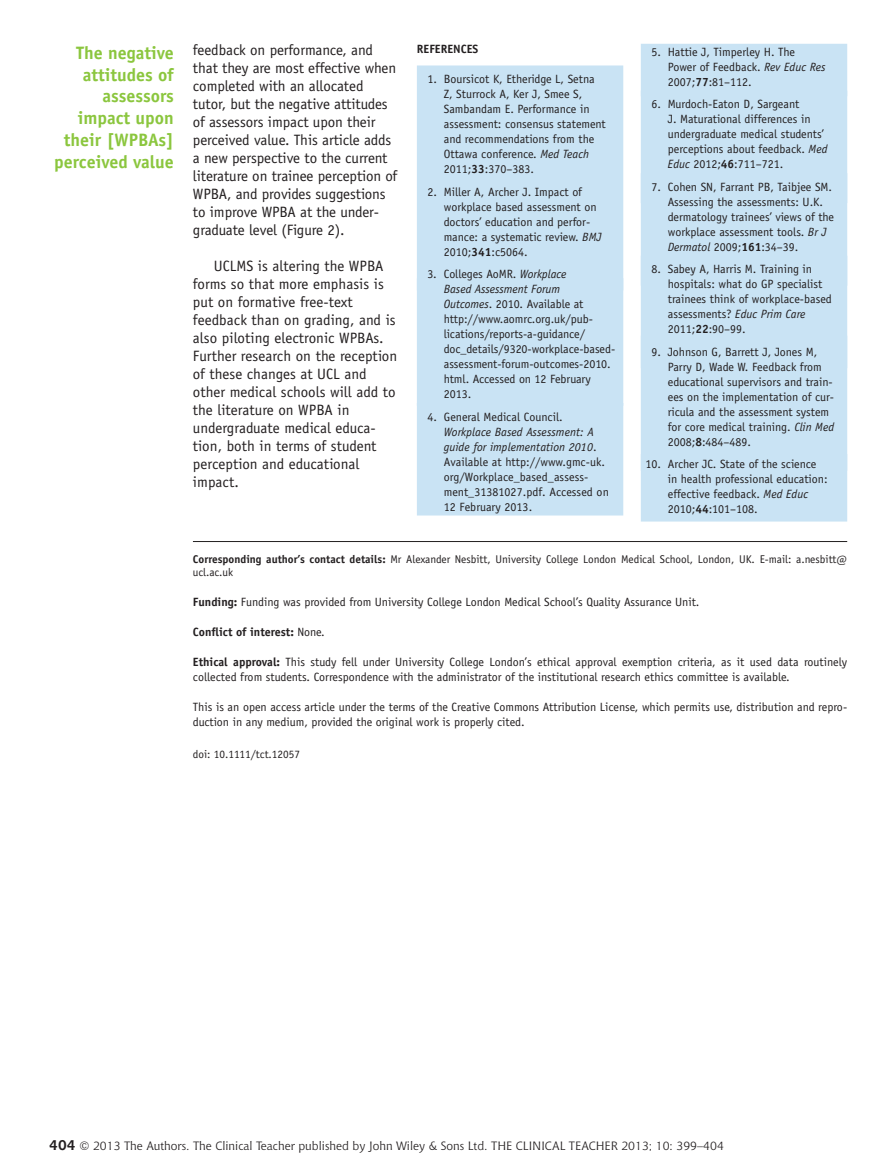
<style>
.page{position:relative;width:894px;height:1174px;background:#fff}
.page>*{position:absolute;margin:0;border:0;box-sizing:border-box;transform-origin:0 0}
.t1{font:700 18px/21.8px "Officina Sans";color:#8bc63e;text-align:right}
.t2{font:15px/18px "Officina Sans";letter-spacing:-.005em;color:#231f20}
.t3{font:12px/15px "Officina Sans";color:#231f20}
.t4{font:12px "Chianti BT";color:#231f20}
.t5{font:700 12px "Officina Sans";color:#231f20}
.t6{font:11.25px/13.5px "Officina Sans";color:#231f20}
.s1{font-style:italic}
.s2{font-weight:700}
.s3{font-weight:400}
.s4{font-weight:700;font-size:14.25px}
</style>
<div class="page">
<div style="left:417px;top:65px;width:206px;height:113px;background:#c9e3f4"></div>
<div style="left:417px;top:178px;width:206px;height:112px;background:#c9e3f4"></div>
<div style="left:417px;top:278px;width:206px;height:128px;background:#c9e3f4"></div>
<div style="left:417px;top:403px;width:206px;height:112px;background:#c9e3f4"></div>
<div style="left:640px;top:44px;width:207px;height:52px;background:#c9e3f4"></div>
<div style="left:640px;top:91px;width:207px;height:112px;background:#c9e3f4"></div>
<div style="left:640px;top:173px;width:207px;height:113px;background:#c9e3f4"></div>
<div style="left:640px;top:256px;width:207px;height:112px;background:#c9e3f4"></div>
<div style="left:640px;top:336px;width:207px;height:135px;background:#c9e3f4"></div>
<div style="left:640px;top:454px;width:207px;height:68px;background:#c9e3f4"></div>
<hr style="left:193px;top:541px;width:654px;height:1px;background:#231f20">
<h1 class="t1" style="left:54px;top:43px;width:121px">The negative attitudes of assessors impact upon their [WPBAs] perceived value</h1>
<p class="t2" style="left:193px;top:42px;width:206px">feedback on performance, and that they are most effective when completed with an allocated tutor, but the negative attitudes of assessors impact upon their perceived value. This article adds a new perspective to the current literature on trainee perception of<br>WPBA, and provides suggestions to improve WPBA at the under&shy;graduate level (Figure 2 ).</p>
<p class="t2" style="left:193px;top:258px;width:206px;text-indent:21px">UCLMS is altering the WPBA forms so that more emphasis is put on formative free-text feedback than on grading, and is also piloting electronic WPBAs.<br>Further research on the reception of these changes at UCL and other medical schools will add to the literature on WPBA in undergraduate medical educa&shy;tion, both in terms of student perception and educational impact.</p>
<p class="t5" style="left:417px;top:45px;width:63px">REFERENCES</p>
<p class="t3" style="left:443px;top:73px;width:163px;text-indent:-16px">1 . Boursicot K , Etheridge L , Setna<br>Z , Sturrock A , Ker J , Smee S ,<br>Sambandam E . Performance in assessment: consensus statement and recommendations from the<br>Ottawa conference . <span class="s1">Med Teach<br></span>2011 ; <span class="s2">33</span> : 370 – 383 .</p>
<p class="t3" style="left:443px;top:185px;width:159px;text-indent:-16px">2 . Miller A , Archer J . Impact of workplace based assessment on doctors’ education and perfor&shy;mance: a systematic review . <span class="s1">BMJ<br></span>2010 ; <span class="s2">341</span> : c5064 .</p>
<p class="t3" style="left:443px;top:268px;width:173px;text-indent:-16px">3 . Colleges AoMR . <span class="s1">Workplace<br>Based Assessment Forum<br>Outcomes</span> . 2010 . Available at http://www.aomrc.org.uk/pub&shy;lications/reports-a-guidance/ doc_details/9320-workplace-based&shy;assessment-forum-outcomes-2010. html. Accessed on 12 February<br>2013.</p>
<p class="t3" style="left:427px;top:410px;width:137px">4 . General Medical Council .</p>
<p class="t3" style="left:443px;top:425px;width:166px"><span class="s1">Workplace Based Assessment: A guide for implementation 2010</span> .<br>Available at http://www.gmc-uk. org/Workplace_based_assess&shy;ment_31381027.pdf. Accessed on<br>12 February 2013 .</p>
<p class="t3" style="left:667px;top:45px;width:159px;text-indent:-16px">5 . Hattie J , Timperley H . The<br>Power of Feedback . <span class="s1">Rev Educ Res<br></span>2007 ; <span class="s2">77</span> : 81 – 112 .</p>
<p class="t3" style="left:667px;top:98px;width:161px;text-indent:-16px">6 . Murdoch-Eaton D , Sargeant<br>J . Maturational differences in undergraduate medical students’ perceptions about feedback . <span class="s1">Med<br>Educ</span> 2012 ; <span class="s2">46</span> : 711 – 721 .</p>
<p class="t3" style="left:667px;top:180px;width:168px;text-indent:-16px">7 . Cohen SN , Farrant PB , Taibjee SM .<br>Assessing the assessments: U.K. dermatology trainees’ views of the workplace assessment tools . <span class="s1">Br J<br>Dermatol</span> 2009 ; <span class="s2">161</span> : 34 – 39 .</p>
<p class="t3" style="left:667px;top:263px;width:166px;text-indent:-16px">8 . Sabey A , Harris M . Training in hospitals: what do GP specialist trainees think of workplace-based assessments? <span class="s1">Educ Prim Care<br></span>2011 ; <span class="s2">22</span> : 90 – 99 .</p>
<p class="t3" style="left:667px;top:345px;width:168px;text-indent:-16px">9 . Johnson G , Barrett J , Jones M ,<br>Parry D , Wade W . Feedback from educational supervisors and train&shy;ees on the implementation of cur&shy;ricula and the assessment system for core medical training . <span class="s1">Clin Med<br></span>2008 ; <span class="s2">8</span> : 484 – 489 .</p>
<p class="t3" style="left:667px;top:458px;width:161px;text-indent:-22px">10 . Archer JC . State of the science in health professional education: effective feedback . <span class="s1">Med Educ<br></span>2010 ; <span class="s2">44</span> : 101 – 108 .</p>
<p class="t6" style="left:193px;top:553px;width:655px"><span class="s2">Corresponding author ’ s contact details:</span> Mr Alexander Nesbitt, University College London Medical School, London, UK. E-mail: a.nesbitt@ ucl.ac.uk</p>
<p class="t3" style="left:193px;top:596px;width:508px"><span class="s2">Funding:</span> Funding was provided from University College London Medical School ’ s Quality Assurance Unit.</p>
<p class="t5" style="left:193px;top:628px;width:133px">Conflict of interest: <span class="s3">None.</span></p>
<p class="t3" style="left:193px;top:656px;width:655px"><span class="s2">Ethical approval:</span> This study fell under University College London ’ s ethical approval exemption criteria, as it used data routinely collected from students. Correspondence with the administrator of the institutional research ethics committee is available.</p>
<p class="t3" style="left:193px;top:701px;width:655px">This is an open access article under the terms of the Creative Commons Attribution License, which permits use, distribution and repro&shy;duction in any medium, provided the original work is properly cited.</p>
<p class="t6" style="left:193px;top:748px;width:109px">doi: 10.1111/tct.12057</p>
<p class="t4" style="left:49px;top:1141px;width:676px"><span class="s4">404</span> © 2013 The Authors. The Clinical Teacher published by John Wiley &amp; Sons Ltd. THE CLINICAL TEACHER 2013; 10: 399–404</p>
</div>
